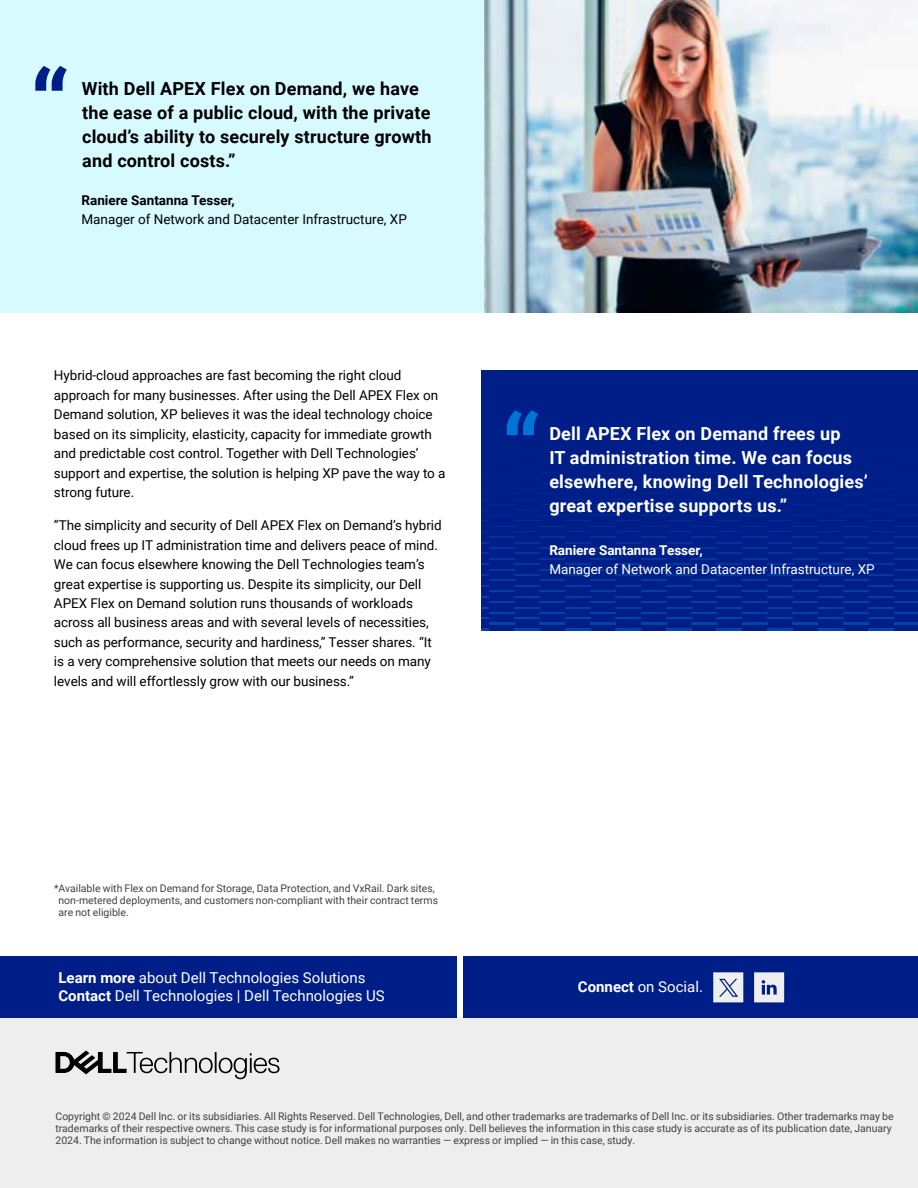
<style>
.page{position:relative;width:918px;height:1188px;background:#fff}
.page>*{position:absolute;margin:0;border:0;box-sizing:border-box;transform-origin:0 0}
.t1{font:700 18px/24px "Roboto";letter-spacing:.01em;color:#000}
.t2{font:700 18px/24px "Roboto";letter-spacing:.01em;color:#fff}
.t3{font:15px/18px "Roboto";color:#fff}
.t4{font:13.5px/19.5px "Roboto";letter-spacing:-.005em;color:#000}
.t5{font:13.5px "Roboto";color:#fff}
.t6{font:700 13.5px "Roboto";color:#000}
.t7{font:700 13.5px "Roboto";color:#fff}
.t8{font:10.5px/12px "Roboto";color:#424242}
.s1{font-weight:700}
</style>
<div class="page">
<div style="left:0;top:1017px;width:918px;height:171px;background:#eee"></div>
<div style="left:0;top:957px;width:457px;height:61px;background:#001e88"></div>
<div style="left:463px;top:957px;width:455px;height:61px;background:#001e88"></div>
<div style="left:0;top:0;width:918px;height:312px;background:#d6faff"></div>
<img style="left:484px;top:0;width:434px;height:312px">
<svg style="left:35px;top:66px;width:32px;height:25px"></svg>
<div style="left:482px;top:370px;width:436px;height:260px;background:#001e88"></div>
<hr style="left:691px;top:623px;width:26px;height:2px;background:#0074d5">
<hr style="left:691px;top:601px;width:26px;height:2px;background:#0074d5">
<hr style="left:691px;top:558px;width:26px;height:2px;background:#0074d5">
<hr style="left:691px;top:612px;width:26px;height:2px;background:#0074d5">
<hr style="left:691px;top:547px;width:26px;height:2px;background:#0074d5">
<hr style="left:666px;top:628px;width:26px;height:2px;background:#0074d5">
<svg style="left:666px;top:607px;width:26px;height:1px"></svg>
<hr style="left:666px;top:617px;width:26px;height:2px;background:#0074d5">
<svg style="left:666px;top:553px;width:26px;height:1px"></svg>
<hr style="left:641px;top:623px;width:25px;height:2px;background:#0074d5">
<hr style="left:641px;top:601px;width:25px;height:2px;background:#0074d5">
<hr style="left:641px;top:558px;width:25px;height:2px;background:#0074d5">
<hr style="left:641px;top:612px;width:25px;height:2px;background:#0074d5">
<hr style="left:641px;top:547px;width:25px;height:2px;background:#0074d5">
<hr style="left:616px;top:628px;width:25px;height:2px;background:#0074d5">
<svg style="left:616px;top:607px;width:25px;height:1px"></svg>
<hr style="left:616px;top:617px;width:25px;height:2px;background:#0074d5">
<svg style="left:616px;top:553px;width:25px;height:1px"></svg>
<hr style="left:590px;top:623px;width:26px;height:2px;background:#0074d5">
<hr style="left:590px;top:601px;width:26px;height:2px;background:#0074d5">
<hr style="left:590px;top:558px;width:26px;height:2px;background:#0074d5">
<hr style="left:590px;top:612px;width:26px;height:2px;background:#0074d5">
<hr style="left:590px;top:547px;width:26px;height:2px;background:#0074d5">
<hr style="left:565px;top:628px;width:25px;height:2px;background:#0074d5">
<svg style="left:565px;top:607px;width:25px;height:1px"></svg>
<hr style="left:565px;top:617px;width:25px;height:2px;background:#0074d5">
<svg style="left:565px;top:553px;width:25px;height:1px"></svg>
<hr style="left:540px;top:623px;width:25px;height:2px;background:#0074d5">
<hr style="left:540px;top:601px;width:25px;height:2px;background:#0074d5">
<hr style="left:540px;top:558px;width:25px;height:2px;background:#0074d5">
<hr style="left:540px;top:612px;width:25px;height:2px;background:#0074d5">
<hr style="left:540px;top:547px;width:25px;height:2px;background:#0074d5">
<hr style="left:894px;top:623px;width:24px;height:2px;background:#0074d5">
<hr style="left:894px;top:601px;width:24px;height:2px;background:#0074d5">
<hr style="left:894px;top:558px;width:24px;height:2px;background:#0074d5">
<hr style="left:894px;top:612px;width:24px;height:2px;background:#0074d5">
<hr style="left:894px;top:547px;width:24px;height:2px;background:#0074d5">
<hr style="left:869px;top:628px;width:25px;height:2px;background:#0074d5">
<svg style="left:869px;top:607px;width:25px;height:1px"></svg>
<hr style="left:869px;top:617px;width:25px;height:2px;background:#0074d5">
<svg style="left:869px;top:553px;width:25px;height:1px"></svg>
<hr style="left:843px;top:623px;width:26px;height:2px;background:#0074d5">
<hr style="left:843px;top:601px;width:26px;height:2px;background:#0074d5">
<hr style="left:843px;top:558px;width:26px;height:2px;background:#0074d5">
<hr style="left:843px;top:612px;width:26px;height:2px;background:#0074d5">
<hr style="left:843px;top:547px;width:26px;height:2px;background:#0074d5">
<hr style="left:818px;top:628px;width:25px;height:2px;background:#0074d5">
<svg style="left:818px;top:607px;width:25px;height:1px"></svg>
<hr style="left:818px;top:617px;width:25px;height:2px;background:#0074d5">
<svg style="left:818px;top:553px;width:25px;height:1px"></svg>
<hr style="left:793px;top:623px;width:25px;height:2px;background:#0074d5">
<hr style="left:793px;top:601px;width:25px;height:2px;background:#0074d5">
<hr style="left:793px;top:558px;width:25px;height:2px;background:#0074d5">
<hr style="left:793px;top:612px;width:25px;height:2px;background:#0074d5">
<hr style="left:793px;top:547px;width:25px;height:2px;background:#0074d5">
<hr style="left:767px;top:628px;width:26px;height:2px;background:#0074d5">
<svg style="left:767px;top:607px;width:26px;height:1px"></svg>
<hr style="left:767px;top:617px;width:26px;height:2px;background:#0074d5">
<svg style="left:767px;top:553px;width:26px;height:1px"></svg>
<hr style="left:742px;top:623px;width:25px;height:2px;background:#0074d5">
<hr style="left:742px;top:601px;width:25px;height:2px;background:#0074d5">
<hr style="left:742px;top:558px;width:25px;height:2px;background:#0074d5">
<hr style="left:742px;top:612px;width:25px;height:2px;background:#0074d5">
<hr style="left:742px;top:547px;width:25px;height:2px;background:#0074d5">
<hr style="left:717px;top:628px;width:25px;height:2px;background:#0074d5">
<svg style="left:717px;top:607px;width:25px;height:1px"></svg>
<hr style="left:717px;top:617px;width:25px;height:2px;background:#0074d5">
<svg style="left:717px;top:553px;width:25px;height:1px"></svg>
<hr style="left:514px;top:628px;width:26px;height:2px;background:#0074d5">
<svg style="left:514px;top:607px;width:26px;height:1px"></svg>
<hr style="left:514px;top:617px;width:26px;height:2px;background:#0074d5">
<svg style="left:514px;top:553px;width:26px;height:1px"></svg>
<hr style="left:489px;top:623px;width:25px;height:2px;background:#0074d5">
<hr style="left:489px;top:601px;width:25px;height:2px;background:#0074d5">
<hr style="left:489px;top:558px;width:25px;height:2px;background:#0074d5">
<hr style="left:489px;top:612px;width:25px;height:2px;background:#0074d5">
<hr style="left:489px;top:547px;width:25px;height:2px;background:#0074d5">
<svg style="left:482px;top:628px;width:7px;height:2px"></svg>
<svg style="left:482px;top:617px;width:7px;height:2px"></svg>
<svg style="left:482px;top:564px;width:436px;height:33px"></svg>
<svg style="left:482px;top:499px;width:436px;height:44px"></svg>
<svg style="left:507px;top:410px;width:31px;height:25px"></svg>
<svg style="left:55px;top:1051px;width:225px;height:28px"></svg>
<svg style="left:754px;top:972px;width:30px;height:30px"></svg>
<svg style="left:713px;top:972px;width:30px;height:30px"></svg>
<h1 class="t1" style="left:82px;top:76px;width:351px">With Dell APEX Flex on Demand, we have the ease of a public cloud, with the private cloud’s ability to securely structure growth and control costs.”</h1>
<p class="t6" style="left:82px;top:191px;width:155px">Raniere Santanna Tesser,</p>
<p class="t4" style="left:82px;top:209px;width:327px">Manager of Network and Datacenter Infrastructure, XP</p>
<p class="t4" style="left:54px;top:365px;width:393px">Hybrid-cloud approaches are fast becoming the right cloud approach for many businesses. After using the Dell APEX Flex on Demand solution, XP believes it was the ideal technology choice based on its simplicity, elasticity, capacity for immediate growth and predictable cost control. Together with Dell Technologies’ support and expertise, the solution is helping XP pave the way to a strong future.</p>
<p class="t4" style="left:54px;top:515px;width:389px">“The simplicity and security of Dell APEX Flex on Demand’s hybrid cloud frees up IT administration time and delivers peace of mind.<br>We can focus elsewhere knowing the Dell Technologies team’s great expertise is supporting us. Despite its simplicity, our Dell APEX Flex on Demand solution runs thousands of workloads across all business areas and with several levels of necessities, such as performance, security and hardiness,” Tesser shares. “It is a very comprehensive solution that meets our needs on many levels and will effortlessly grow with our business.”</p>
<p class="t8" style="left:59px;top:881px;width:381px;text-indent:-5px">*Available with Flex on Demand for Storage, Data Protection, and VxRail. Dark sites, non-metered deployments, and customers non-compliant with their contract terms are not eligible.</p>
<h1 class="t2" style="left:549px;top:420px;width:320px">Dell APEX Flex on Demand frees up<br>IT administration time. We can focus elsewhere, knowing Dell Technologies’ great expertise supports us.”</h1>
<p class="t7" style="left:549px;top:541px;width:155px">Raniere Santanna Tesser,</p>
<p class="t5" style="left:549px;top:560px;width:327px">Manager of Network and Datacenter Infrastructure, XP</p>
<p class="t3" style="left:58px;top:968px;width:328px"><span class="s1">Learn more</span> about Dell Technologies Solutions<br><span class="s1">Contact</span> Dell Technologies | Dell Technologies US</p>
<p class="t3" style="left:578px;top:977px;width:127px"><span class="s1">Connect</span> on Social.</p>
<p class="t3" style="left:62px;top:969px;width:161px"><span class="s1">Learn More</span> About De l<br>Technologies Solutions.</p>
<p class="t8" style="left:56px;top:1110px;width:840px">Copyright © 2024 Dell Inc. or its subsidiaries. All Rights Reserved. Dell Technologies, Dell, and other trademarks are trademarks of Dell Inc. or its subsidiaries. Other trademarks may be trademarks of their respective owners. This case study is for informational purposes only. Dell believes the information in this case study is accurate as of its publication date, January<br>2024. The information is subject to change without notice. Dell makes no warranties — express or implied — in this case, study.</p>
</div>
